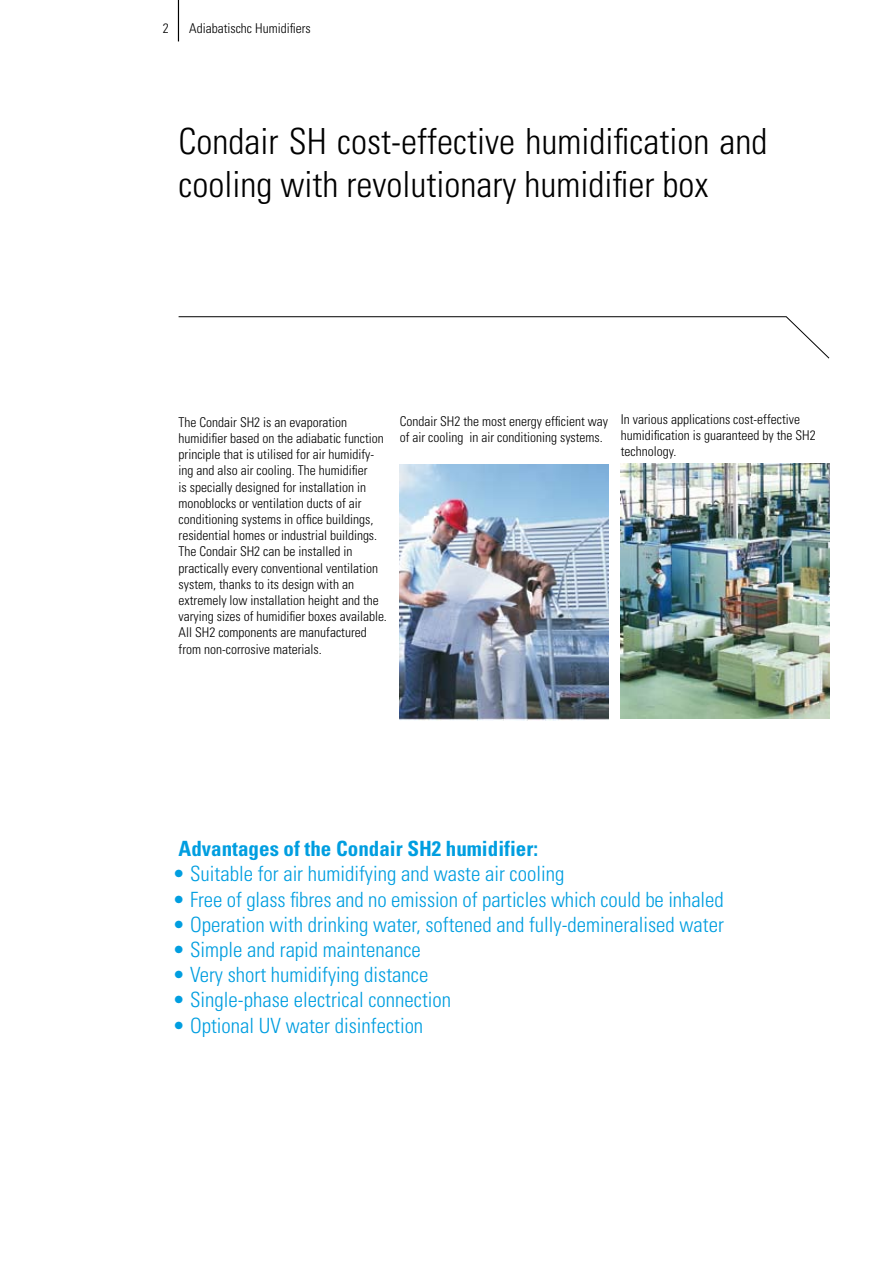
<style>
.page{position:relative;width:893px;height:1263px;background:#fff}
.page>*{position:absolute;margin:0;border:0;box-sizing:border-box;transform-origin:0 0}
.t1{font:300 condensed 36px/43.2px "Univers LT Std";color:#000}
.t2{font:300 condensed 21px "Univers LT Std";color:#009ee0}
.t3{font:700 condensed 21px "Univers LT Std";color:#009ee0}
.t4{font:300 condensed 13.5px/16.2px "Univers LT Std";color:#000}
</style>
<div class="page">
<hr style="left:178px;top:0;width:1px;height:41px;background:#000">
<svg style="left:178px;top:316px;width:652px;height:43px"></svg>
<img style="left:621px;top:463px;width:208px;height:256px">
<img style="left:400px;top:465px;width:208px;height:255px">
<p class="t4" style="left:163px;top:20px;width:7px">2</p>
<p class="t4" style="left:189px;top:20px;width:123px">Adiabatischc Humidifiers</p>
<h1 class="t1" style="left:179px;top:119px;width:590px">Condair SH cost-effective humidification and cooling with revolutionary humidifier box</h1>
<p class="t4" style="left:179px;top:414px;width:210px">The Condair SH2 is an evaporation humidifier based on the adiabatic function principle that is utilised for air humidify&shy;ing and also air cooling. The humidifier<br>is specially designed for installation in monoblocks or ventilation ducts of air conditioning systems in office buildings, residential homes or industrial buildings.<br>The Condair SH2 can be installed in practically every conventional ventilation system, thanks to its design with an extremely low installation height and the varying sizes of humidifier boxes available.<br>All SH2 components are manufactured from non-corrosive materials.</p>
<p class="t4" style="left:621px;top:411px;width:196px">In various applications cost-effective humidification is guaranteed by the SH2 technology.</p>
<p class="t4" style="left:400px;top:413px;width:210px">Condair SH2 the most energy efficient way of air cooling in air conditioning systems.</p>
<h2 class="t3" style="left:179px;top:836px;width:361px">Advantages of the Condair SH2 humidifier:</h2>
<h2 class="t2" style="left:173px;top:861px;width:393px">• Suitable for air humidifying and waste air cooling</h2>
<h2 class="t2" style="left:173px;top:887px;width:553px">• Free of glass fibres and no emission of particles which could be inhaled</h2>
<h2 class="t2" style="left:173px;top:912px;width:553px">• Operation with drinking water, softened and fully-demineralised water</h2>
<h2 class="t2" style="left:173px;top:937px;width:250px">• Simple and rapid maintenance</h2>
<h2 class="t2" style="left:173px;top:962px;width:257px">• Very short humidifying distance</h2>
<h2 class="t2" style="left:173px;top:987px;width:280px">• Single-phase electrical connection</h2>
<h2 class="t2" style="left:173px;top:1013px;width:252px">• Optional UV water disinfection</h2>
</div>
